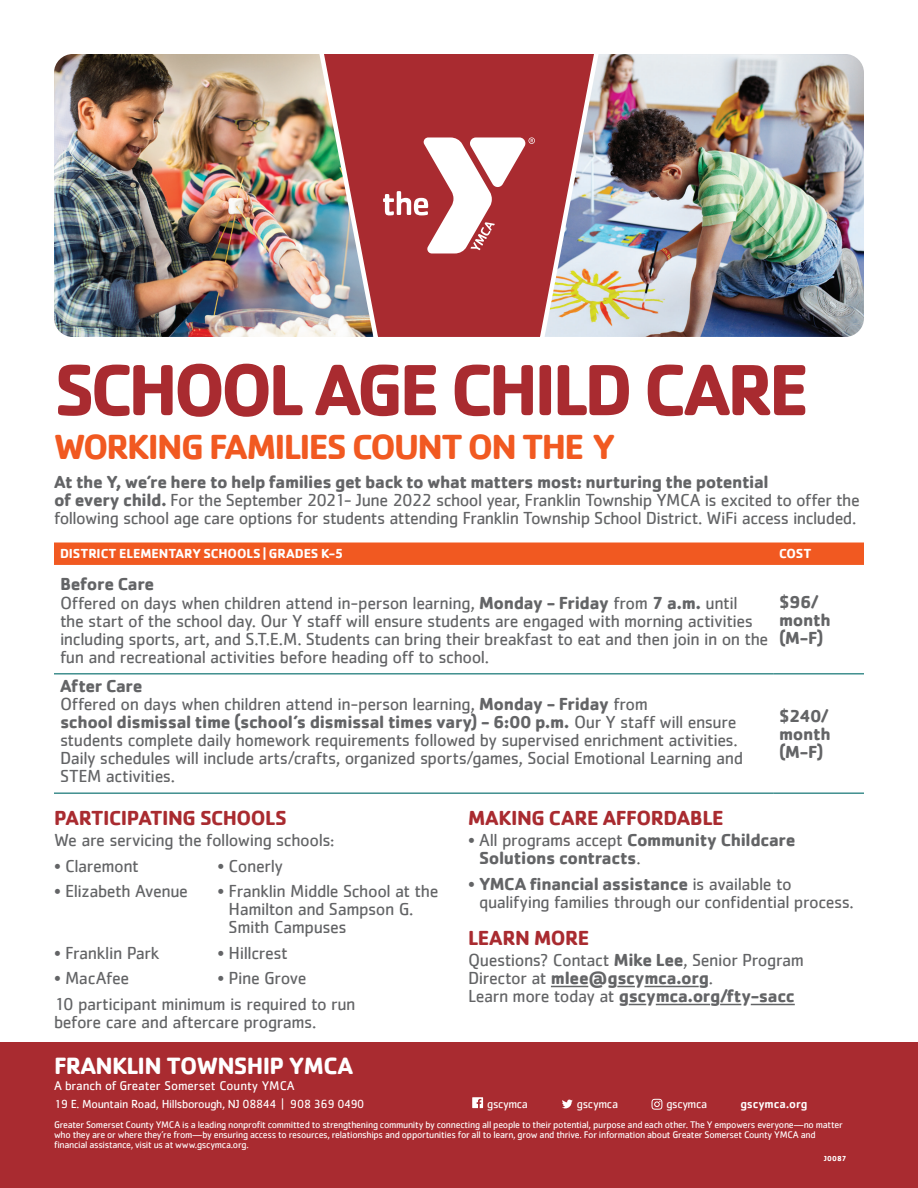
<style>
.page{position:relative;width:918px;height:1188px;background:#fff}
.page>*{position:absolute;margin:0;border:0;box-sizing:border-box;transform-origin:0 0}
.t1{font:700 75px "Cachet";letter-spacing:-.06em;color:#a92b30}
.t2{font:700 36px "Cachet";letter-spacing:-.05em;color:#f15921}
.t3{font:700 24.45px "Cachet";letter-spacing:-.03em;color:#fff}
.t4{font:700 21px "Cachet";letter-spacing:-.02em;color:#a92b30}
.t5{font:18px/18px "Cachet";letter-spacing:-.025em;color:#636466}
.t6{font:700 18px/18px "Cachet";letter-spacing:-.02em;color:#636466}
.t7{font:700 13.5px "Cachet";letter-spacing:-.005em;color:#fff}
.t8{font:13.05px "Cachet";letter-spacing:-.005em;color:#fff}
.t9{font:12.15px "Cachet";letter-spacing:-.03em;color:#fff}
.t10{font:500 12.15px "Cachet";letter-spacing:-.01em;color:#fff}
.t11{font:9.9px/9.9px "Cachet";letter-spacing:-.025em;color:#fff}
.t12{font:700 7.5px "Cachet";letter-spacing:.02em;color:#fff}
.s1{font-weight:700}
.s2{font-weight:400}
</style>
<div class="page">
<img style="left:602px;top:54px;width:262px;height:283px">
<img style="left:54px;top:54px;width:262px;height:283px">
<img style="left:316px;top:54px;width:286px;height:283px">
<svg style="left:383px;top:137px;width:152px;height:116px"></svg>
<div style="left:0;top:1043px;width:918px;height:145px;background:#a92b30"></div>
<svg style="left:562px;top:1100px;width:11px;height:8px"></svg>
<svg style="left:652px;top:1099px;width:10px;height:11px"></svg>
<svg style="left:472px;top:1097px;width:11px;height:11px"></svg>
<div style="left:54px;top:543px;width:810px;height:22px;background:#f15921"></div>
<hr style="left:54px;top:673px;width:719px;height:1px;background:#016a69">
<hr style="left:54px;top:793px;width:719px;height:1px;background:#016a69">
<hr style="left:773px;top:673px;width:91px;height:1px;background:#016a69">
<hr style="left:773px;top:793px;width:91px;height:1px;background:#016a69">
<hr style="left:551px;top:986px;width:37px;height:1px;background:#636466">
<svg style="left:617px;top:986px;width:18px;height:1px"></svg>
<hr style="left:644px;top:986px;width:55px;height:1px;background:#636466">
<svg style="left:629px;top:1004px;width:17px;height:1px"></svg>
<hr style="left:656px;top:1004px;width:54px;height:1px;background:#636466">
<svg style="left:720px;top:1004px;width:21px;height:1px"></svg>
<hr style="left:751px;top:1004px;width:44px;height:1px;background:#636466">
<h1 class="t1" style="left:54px;top:341px;width:757px">SCHOOL AGE CHILD CARE</h1>
<h2 class="t2" style="left:54px;top:423px;width:563px">WORKING FAMILIES COUNT ON THE Y</h2>
<p class="t5" style="left:54px;top:472px;width:807px"><span class="s1">At the Y, we’re here to help families get back to what matters most: nurturing the potential<br>of every child.</span> For the September 2021- June 2022 school year, Franklin Township YMCA is excited to offer the following school age care options for students attending Franklin Township School District. WiFi access included.</p>
<p class="t7" style="left:60px;top:545px;width:285px">DISTRICT ELEMENTARY SCHOOLS | GRADES K-5</p>
<p class="t7" style="left:779px;top:545px;width:34px">COST</p>
<p class="t6" style="left:60px;top:575px;width:96px">Before Care</p>
<p class="t6" style="left:779px;top:592px;width:53px">$96/ month (M-F)</p>
<p class="t5" style="left:60px;top:594px;width:710px">Offered on days when children attend in-person learning, <span class="s1">Monday - Friday</span> from <span class="s1">7 a.m.</span> until<br>the start of the school day. Our Y staff will ensure students are engaged with morning activities including sports, art, and S.T.E.M. Students can bring their breakfast to eat and then join in on the fun and recreational activities before heading off to school.</p>
<p class="t5" style="left:60px;top:677px;width:685px"><span class="s1">After Care<br></span>Offered on days when children attend in-person learning, <span class="s1">Monday - Friday</span> from<br><span class="s1">school dismissal time (school’s dismissal times vary) - 6:00 p.m.</span> Our Y staff will ensure students complete daily homework requirements followed by supervised enrichment activities.<br>Daily schedules will include arts/crafts, organized sports/games, Social Emotional Learning and STEM activities.</p>
<p class="t6" style="left:779px;top:706px;width:53px">$240/ month (M-F)</p>
<p class="t4" style="left:54px;top:804px;width:234px">PARTICIPATING SCHOOLS</p>
<p class="t5" style="left:54px;top:831px;width:282px">We are servicing the following schools:</p>
<p class="t5" style="left:54px;top:856px;width:86px">• Claremont</p>
<p class="t5" style="left:217px;top:856px;width:67px">• Conerly</p>
<p class="t5" style="left:54px;top:882px;width:136px">• Elizabeth Avenue</p>
<p class="t5" style="left:229px;top:882px;width:211px;text-indent:-11px">• Franklin Middle School at the<br>Hamilton and Sampson G.<br>Smith Campuses</p>
<p class="t5" style="left:54px;top:943px;width:107px">• Franklin Park</p>
<p class="t5" style="left:217px;top:943px;width:72px">• Hillcrest</p>
<p class="t5" style="left:54px;top:969px;width:77px">• MacAfee</p>
<p class="t5" style="left:54px;top:965px;width:303px;line-height:25.5px;text-indent:163px">• Pine Grove<br>10 participant minimum is required to run</p>
<p class="t5" style="left:54px;top:1013px;width:264px">before care and aftercare programs.</p>
<p class="t4" style="left:468px;top:804px;width:257px">MAKING CARE AFFORDABLE</p>
<p class="t6" style="left:479px;top:830px;width:318px;text-indent:-11px"><span class="s2">• All programs accept</span> Community Childcare<br>Solutions contracts<span class="s2">.</span></p>
<p class="t5" style="left:479px;top:874px;width:376px;text-indent:-11px">• <span class="s1">YMCA financial assistance</span> is available to qualifying families through our confidential process.</p>
<p class="t4" style="left:468px;top:924px;width:123px">LEARN MORE</p>
<p class="t5" style="left:468px;top:951px;width:337px">Questions? Contact <span class="s1">Mike Lee</span>, Senior Program<br>Director at <span class="s1">mlee@gscymca.org</span>.<br>Learn more today at <span class="s1">gscymca.org/fty-sacc</span></p>
<h3 class="t3" style="left:54px;top:1050px;width:301px">FRANKLIN TOWNSHIP YMCA</h3>
<p class="t8" style="left:54px;top:1078px;width:242px">A branch of Greater Somerset County YMCA</p>
<p class="t9" style="left:54px;top:1097px;width:312px">19 E. Mountain Road, Hillsborough, NJ 08844 | 908 369 0490</p>
<p class="t11" style="left:54px;top:1119px;width:790px">Greater Somerset County YMCA is a leading nonprofit committed to strengthening community by connecting all people to their potential, purpose and each other. The Y empowers everyone—no matter who they are or where they’re from—by ensuring access to resources, relationships and opportunities for all to learn, grow and thrive. For information about Greater Somerset County YMCA and financial assistance, visit us at www.gscymca.org.</p>
<p class="t9" style="left:487px;top:1097px;width:42px">gscymca</p>
<p class="t9" style="left:577px;top:1097px;width:43px">gscymca</p>
<p class="t9" style="left:666px;top:1097px;width:42px">gscymca</p>
<p class="t10" style="left:740px;top:1096px;width:68px">gscymca.org</p>
<p class="t12" style="left:824px;top:1154px;width:24px">J0087</p>
</div>
